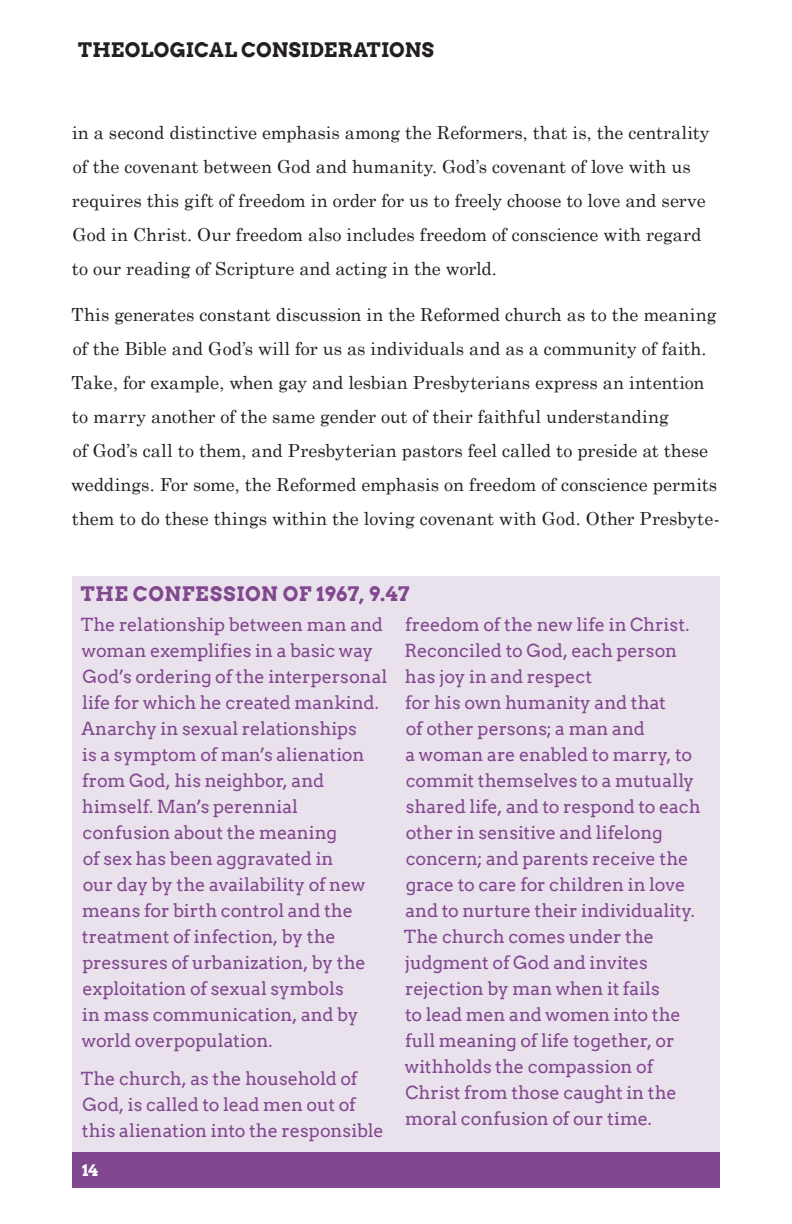
<style>
.page{position:relative;width:792px;height:1224px;background:#fff}
.page>*{position:absolute;margin:0;border:0;box-sizing:border-box;transform-origin:0 0}
.FOLIO_Section{font:700 20px "Arvo";letter-spacing:.01em;color:#231f20}
.SIDEBAR_Head_Arvo_10{font:700 20px "Arvo";letter-spacing:.025em;color:#82488f}
.SIDEBAR_Body_Arvo_8{font:18px/26px "Arvo";letter-spacing:-.01em;color:#82488f}
.BODY_Paragraph{font:18px/34px "Century Schoolbook";color:#231f20}
.t1{font:700 16px "Arvo";color:#fff}
</style>
<div class="page">
<div style="left:72px;top:1152px;width:648px;height:36px;background:#82488f"></div>
<div style="left:72px;top:576px;width:648px;height:576px;background:#e9e2ed"></div>
<p class="FOLIO_Section" style="left:78px;top:37px;width:357px">THEOLOGICAL CONSIDERATIONS</p>
<p class="BODY_Paragraph" style="left:72px;top:115px;width:639px">in a second distinctive emphasis among the Reformers, that is, the centrality of the covenant between God and humanity. God’s covenant of love with us requires this gift of freedom in order for us to freely choose to love and serve God in Christ. Our freedom also includes freedom of conscience with regard to our reading of Scripture and acting in the world.</p>
<p class="BODY_Paragraph" style="left:71px;top:297px;width:650px">This generates constant discussion in the Reformed church as to the meaning of the Bible and God’s will for us as individuals and as a community of faith.<br>Take, for example, when gay and lesbian Presbyterians express an intention to marry another of the same gender out of their faithful understanding<br>of God’s call to them, and Presbyterian pastors feel called to preside at these weddings. For some, the Reformed emphasis on freedom of conscience permits them to do these things within the loving covenant with God. Other Presbyte-</p>
<p class="SIDEBAR_Head_Arvo_10" style="left:81px;top:581px;width:330px">THE CONFESSION OF 1967, 9.47</p>
<p class="SIDEBAR_Body_Arvo_8" style="left:81px;top:612px;width:308px">The relationship between man and woman exemplifies in a basic way<br>God’s ordering of the interpersonal life for which he created mankind.<br>Anarchy in sexual relationships<br>is a symptom of man’s alienation from God, his neighbor, and himself. Man’s perennial confusion about the meaning<br>of sex has been aggravated in<br>our day by the availability of new means for birth control and the treatment of infection, by the pressures of urbanization, by the exploitation of sexual symbols<br>in mass communication, and by world overpopulation.</p>
<p class="SIDEBAR_Body_Arvo_8" style="left:81px;top:1066px;width:305px">The church, as the household of<br>God, is called to lead men out of this alienation into the responsible</p>
<p class="SIDEBAR_Body_Arvo_8" style="left:404px;top:612px;width:298px">freedom of the new life in Christ.<br>Reconciled to God, each person has joy in and respect<br>for his own humanity and that<br>of other persons; a man and<br>a woman are enabled to marry, to commit themselves to a mutually shared life, and to respond to each other in sensitive and lifelong concern; and parents receive the grace to care for children in love and to nurture their individuality.<br>The church comes under the judgment of God and invites rejection by man when it fails<br>to lead men and women into the full meaning of life together, or withholds the compassion of<br>Christ from those caught in the moral confusion of our time.</p>
<p class="t1" style="left:82px;top:1160px;width:18px">14</p>
</div>
